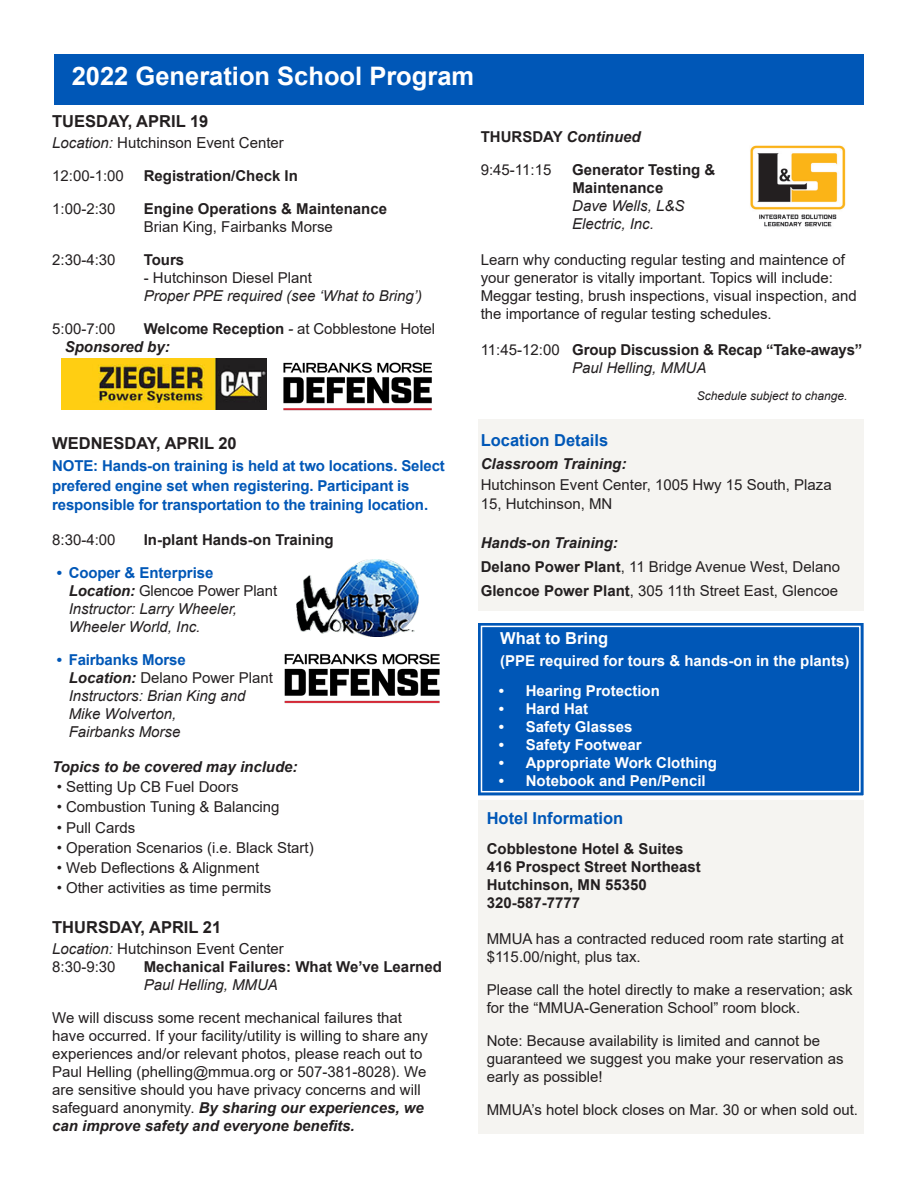
<style>
.page{position:relative;width:918px;height:1188px;background:#fff}
.page>*{position:absolute;margin:0;border:0;box-sizing:border-box;transform-origin:0 0}
.MMUA_Headline_18{font:700 25.5px "Arial";color:#fff}
.MMUA_Headline_12{font:700 16.5px "Arial";color:#231f20}
.MMUA_Headline_12-2{font:700 16.5px "Arial";color:#0057b7}
.MMUA_Headline_12-3{font:700 16.5px "Arial";color:#fff}
.Brochure_Registratio{font:15.15px "Arial";color:#231f20}
.Brochure_Registratio-2{font:15px/18px "Arial";color:#231f20}
.Brochure_Registratio-3{font:700 15px "Arial";color:#231f20}
.Brochure_Registratio-4{font:italic 15px/18px "Arial";color:#231f20}
.Brochure_Registratio-5{font:700 15px/19.5px "Arial";letter-spacing:-.01em;color:#0057b7}
.MMUA_Headline_12-4{font:15px/18px "Arial";color:#231f20}
.MMUA_Headline_12-5{font:700 15px "Arial";color:#fff}
.Brochure_Registratio-6{font:italic 700 15px "Arial";color:#231f20}
.Brochure_Registratio-7{font:italic 12px "Arial";color:#231f20}
.s1{font-style:italic;font-size:15px}
.s2{font-weight:700}
.s3{font-style:italic}
.s4{font-weight:700;font-style:italic}
.s5{font-style:normal}
.s6{font-weight:400}
</style>
<div class="page">
<div style="left:479px;top:799px;width:385px;height:335px;background:#f5f4f1"></div>
<div style="left:54px;top:54px;width:810px;height:50px;background:#0057b7"></div>
<div style="left:478px;top:623px;width:386px;height:179px;background:#0057b7"></div>
<div style="left:481px;top:626px;width:380px;height:166px;border:2px solid #fff"></div>
<div style="left:479px;top:419px;width:385px;height:192px;background:#f5f4f1"></div>
<img style="left:750px;top:145px;width:96px;height:82px">
<img style="left:62px;top:358px;width:204px;height:52px">
<img style="left:296px;top:559px;width:122px;height:77px">
<img style="left:281px;top:647px;width:165px;height:62px">
<img style="left:283px;top:362px;width:150px;height:49px">
<p class="MMUA_Headline_18" style="left:72px;top:58px;width:404px">2022 Generation School Program</p>
<p class="MMUA_Headline_12" style="left:52px;top:109px;width:158px">TUESDAY, APRIL 19</p>
<p class="Brochure_Registratio" style="left:52px;top:132px;width:233px"><span class="s1">Location:</span> Hutchinson Event Center</p>
<p class="Brochure_Registratio-2" style="left:52px;top:166px;width:73px">12:00-1:00</p>
<p class="Brochure_Registratio-3" style="left:144px;top:165px;width:156px">Registration/Check In</p>
<p class="Brochure_Registratio-2" style="left:52px;top:199px;width:65px">1:00-2:30</p>
<p class="Brochure_Registratio-3" style="left:144px;top:198px;width:245px">Engine Operations &amp; Maintenance</p>
<p class="Brochure_Registratio-2" style="left:144px;top:217px;width:191px">Brian King, Fairbanks Morse</p>
<p class="Brochure_Registratio-2" style="left:52px;top:250px;width:65px">2:30-4:30</p>
<p class="Brochure_Registratio-3" style="left:144px;top:249px;width:42px">Tours</p>
<p class="Brochure_Registratio-2" style="left:144px;top:268px;width:170px">- Hutchinson Diesel Plant</p>
<p class="Brochure_Registratio-4" style="left:144px;top:286px;width:280px">Proper PPE required (see ‘What to Bring’)</p>
<p class="Brochure_Registratio-2" style="left:52px;top:319px;width:65px">5:00-7:00</p>
<p class="Brochure_Registratio-2" style="left:65px;top:319px;width:372px;text-indent:79px"><span class="s2">Welcome Reception</span> <span class="s3">-</span> at Cobblestone Hotel<br><span class="s4">Sponsored by:</span></p>
<p class="Brochure_Registratio-6" style="left:481px;top:127px;width:162px"><span class="s5">THURSDAY</span> Continued</p>
<p class="Brochure_Registratio-2" style="left:481px;top:161px;width:72px">9:45-11:15</p>
<p class="Brochure_Registratio-3" style="left:572px;top:159px;width:145px">Generator Testing &amp;</p>
<p class="Brochure_Registratio-3" style="left:572px;top:177px;width:92px">Maintenance</p>
<p class="Brochure_Registratio-4" style="left:572px;top:197px;width:114px">Dave Wells, L&amp;S<br>Electric, Inc.</p>
<p class="Brochure_Registratio-2" style="left:481px;top:251px;width:378px">Learn why conducting regular testing and maintence of your generator is vitally important. Topics will include:<br>Meggar testing, brush inspections, visual inspection, and the importance of regular testing schedules.</p>
<p class="Brochure_Registratio-3" style="left:481px;top:339px;width:383px"><span class="s6">11:45-12:00</span> Group Discussion &amp; Recap “Take-aways”</p>
<p class="Brochure_Registratio-4" style="left:572px;top:359px;width:136px">Paul Helling, MMUA</p>
<p class="Brochure_Registratio-7" style="left:697px;top:388px;width:152px">Schedule subject to change.</p>
<p class="MMUA_Headline_12" style="left:52px;top:431px;width:186px">WEDNESDAY, APRIL 20</p>
<p class="Brochure_Registratio-5" style="left:52px;top:456px;width:394px">NOTE: Hands-on training is held at two locations. Select prefered engine set when registering. Participant is responsible for transportation to the training location.</p>
<p class="Brochure_Registratio-2" style="left:52px;top:530px;width:65px">8:30-4:00</p>
<p class="Brochure_Registratio-3" style="left:144px;top:529px;width:191px">In-plant Hands-on Training</p>
<p class="Brochure_Registratio-5" style="left:57px;top:563px;width:158px">• Cooper &amp; Enterprise</p>
<p class="Brochure_Registratio-2" style="left:69px;top:581px;width:210px"><span class="s4">Location:</span> Glencoe Power Plant</p>
<p class="Brochure_Registratio-4" style="left:69px;top:600px;width:170px">Instructor: Larry Wheeler,</p>
<p class="Brochure_Registratio-4" style="left:69px;top:618px;width:133px">Wheeler World, Inc.</p>
<p class="Brochure_Registratio-5" style="left:57px;top:650px;width:131px">• Fairbanks Morse</p>
<p class="Brochure_Registratio-2" style="left:69px;top:668px;width:206px"><span class="s4">Location:</span> Delano Power Plant</p>
<p class="Brochure_Registratio-4" style="left:69px;top:687px;width:178px">Instructors: Brian King and</p>
<p class="Brochure_Registratio-4" style="left:69px;top:705px;width:109px">Mike Wolverton,</p>
<p class="Brochure_Registratio-4" style="left:69px;top:723px;width:113px">Fairbanks Morse</p>
<p class="Brochure_Registratio-6" style="left:52px;top:757px;width:247px">Topics to be covered may include:</p>
<p class="Brochure_Registratio-2" style="left:57px;top:778px;width:183px">• Setting Up CB Fuel Doors</p>
<p class="Brochure_Registratio-2" style="left:57px;top:798px;width:224px">• Combustion Tuning &amp; Balancing</p>
<p class="Brochure_Registratio-2" style="left:57px;top:818px;width:80px">• Pull Cards</p>
<p class="Brochure_Registratio-2" style="left:57px;top:839px;width:259px">• Operation Scenarios (i.e. Black Start)</p>
<p class="Brochure_Registratio-2" style="left:57px;top:859px;width:204px">• Web Deflections &amp; Alignment</p>
<p class="Brochure_Registratio-2" style="left:57px;top:879px;width:216px">• Other activities as time permits</p>
<p class="MMUA_Headline_12" style="left:52px;top:916px;width:171px">THURSDAY, APRIL 21</p>
<p class="Brochure_Registratio" style="left:52px;top:938px;width:233px"><span class="s1">Location:</span> Hutchinson Event Center</p>
<p class="Brochure_Registratio-2" style="left:52px;top:958px;width:65px">8:30-9:30</p>
<p class="Brochure_Registratio-3" style="left:144px;top:956px;width:300px">Mechanical Failures: What We’ve Learned</p>
<p class="Brochure_Registratio-4" style="left:144px;top:976px;width:136px">Paul Helling, MMUA</p>
<p class="Brochure_Registratio-2" style="left:52px;top:1009px;width:377px">We will discuss some recent mechanical failures that have occurred. If your facility/utility is willing to share any experiences and/or relevant photos, please reach out to Paul Helling (phelling@mmua.org or 507-381-8028). We are sensitive should you have privacy concerns and will safeguard anonymity. <span class="s4">By sharing our experiences, we can improve safety and everyone benefits.</span></p>
<p class="MMUA_Headline_12-2" style="left:481px;top:429px;width:129px">Location Details</p>
<p class="Brochure_Registratio-6" style="left:481px;top:454px;width:147px">Classroom Training:</p>
<p class="Brochure_Registratio-2" style="left:481px;top:475px;width:353px;line-height:19.5px">Hutchinson Event Center, 1005 Hwy 15 South, Plaza<br>15, Hutchinson, MN</p>
<p class="Brochure_Registratio-6" style="left:481px;top:533px;width:139px">Hands-on Training:</p>
<p class="Brochure_Registratio-2" style="left:481px;top:558px;width:361px"><span class="s2">Delano Power Plant</span>, 11 Bridge Avenue West, Delano</p>
<p class="Brochure_Registratio-2" style="left:481px;top:582px;width:359px"><span class="s2">Glencoe Power Plant</span>, 305 11th Street East, Glencoe</p>
<p class="MMUA_Headline_12-3" style="left:500px;top:626px;width:110px">What to Bring</p>
<p class="MMUA_Headline_12-5" style="left:500px;top:650px;width:351px">(PPE required for tours &amp; hands-on in the plants)</p>
<p class="MMUA_Headline_12-5" style="left:499px;top:680px;width:163px">• Hearing Protection</p>
<p class="MMUA_Headline_12-5" style="left:499px;top:698px;width:91px">• Hard Hat</p>
<p class="MMUA_Headline_12-5" style="left:499px;top:716px;width:135px">• Safety Glasses</p>
<p class="MMUA_Headline_12-5" style="left:499px;top:734px;width:144px">• Safety Footwear</p>
<p class="MMUA_Headline_12-5" style="left:499px;top:752px;width:220px">• Appropriate Work Clothing</p>
<p class="MMUA_Headline_12-5" style="left:499px;top:770px;width:209px">• Notebook and Pen/Pencil</p>
<p class="MMUA_Headline_12-2" style="left:487px;top:806px;width:138px">Hotel Information</p>
<p class="Brochure_Registratio-3" style="left:487px;top:838px;width:198px">Cobblestone Hotel &amp; Suites</p>
<p class="Brochure_Registratio-3" style="left:487px;top:856px;width:216px">416 Prospect Street Northeast</p>
<p class="Brochure_Registratio-3" style="left:487px;top:874px;width:162px">Hutchinson, MN 55350</p>
<p class="Brochure_Registratio-3" style="left:487px;top:892px;width:95px">320-587-7777</p>
<p class="Brochure_Registratio-2" style="left:487px;top:929px;width:358px">MMUA has a contracted reduced room rate starting at $115.00/night, plus tax.</p>
<p class="Brochure_Registratio-2" style="left:487px;top:980px;width:367px">Please call the hotel directly to make a reservation; ask for the “MMUA-Generation School” room block.</p>
<p class="MMUA_Headline_12-4" style="left:487px;top:1031px;width:358px">Note: Because availability is limited and cannot be guaranteed we suggest you make your reservation as early as possible!</p>
<p class="MMUA_Headline_12-4" style="left:487px;top:1100px;width:373px">MMUA’s hotel block closes on Mar. 30 or when sold out.</p>
</div>
